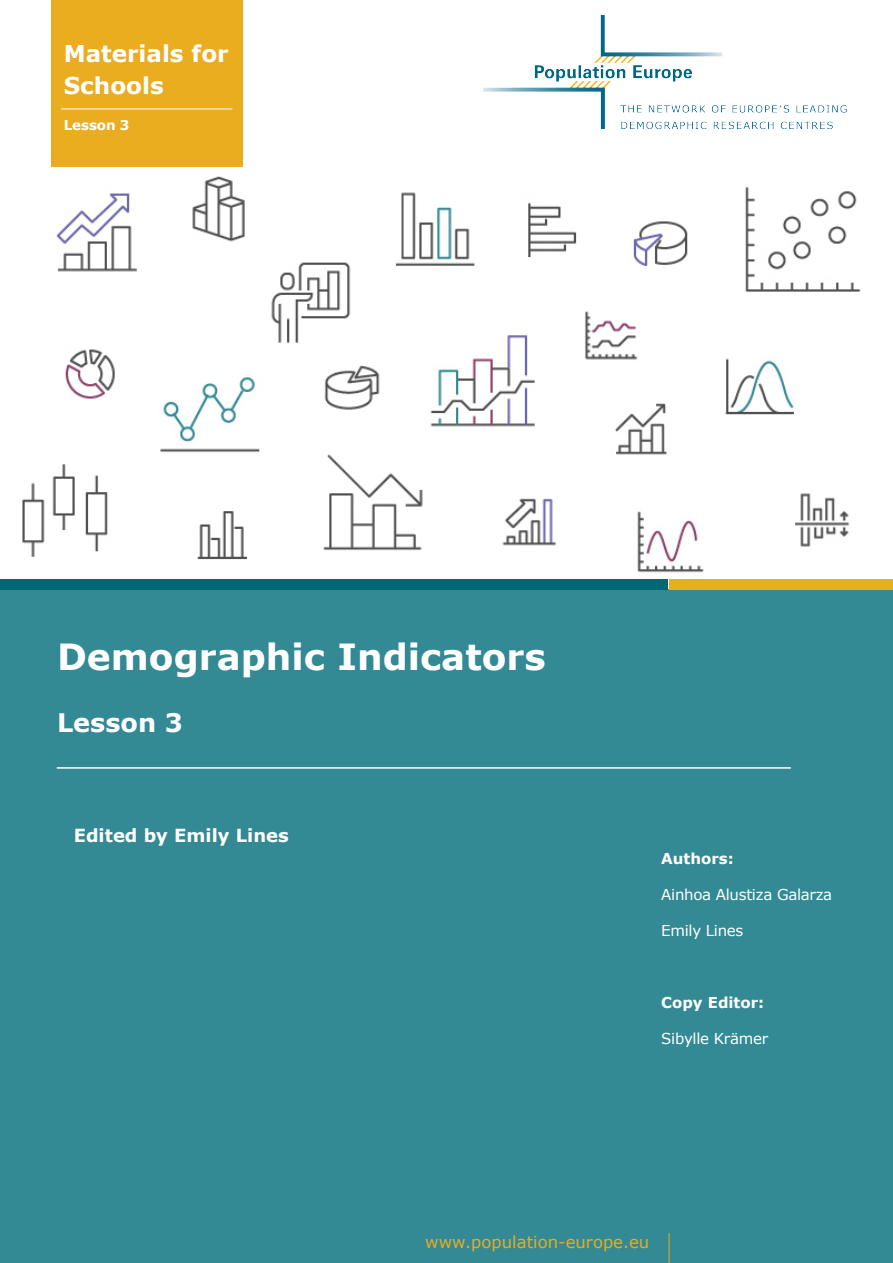
<style>
.page{position:relative;width:893px;height:1263px;background:#fff}
.page>*{position:absolute;margin:0;border:0;box-sizing:border-box;transform-origin:0 0}
.Titel_der_Ausgabe{font:700 36px "Verdana";color:#fff}
.Titel_der_Ausgabe-2{font:700 25.5px "Verdana";color:#fff}
.t1{font:700 23.1px/32.4px "Verdana";color:#fff}
.Titel_Fließtext_weiß{font:700 18px "Verdana";color:#fff}
.t2{font:16.5px "Verdana";color:#eaad20}
.Titel_Fließtext_blau{font:15px "Verdana";letter-spacing:-.02em;color:#fff}
.t3{font:700 15px "Verdana";color:#fff}
.t4{font:700 13.5px "Verdana";letter-spacing:-.01em;color:#fff}
</style>
<div class="page">
<img style="left:22px;top:166px;width:839px;height:407px">
<div style="left:0;top:590px;width:893px;height:673px;background:#338994"></div>
<div style="left:669px;top:579px;width:224px;height:11px;background:#eaad20"></div>
<hr style="left:669px;top:1233px;width:1px;height:30px;background:#eaad20">
<div style="left:0;top:579px;width:668px;height:11px;background:#006773"></div>
<img style="left:483px;top:16px;width:364px;height:113px">
<div style="left:51px;top:0;width:192px;height:166px;background:#eaad20"></div>
<hr style="left:61px;top:109px;width:171px;height:1px;background:#fff">
<hr style="left:57px;top:767px;width:734px;height:2px;background:#fff">
<p class="t1" style="left:64px;top:37px;width:166px">Materials for<br>Schools</p>
<p class="t4" style="left:64px;top:115px;width:67px">Lesson 3</p>
<p class="Titel_der_Ausgabe" style="left:57px;top:632px;width:490px">Demographic Indicators</p>
<p class="Titel_der_Ausgabe-2" style="left:57px;top:704px;width:127px">Lesson 3</p>
<p class="Titel_Fließtext_weiß" style="left:74px;top:822px;width:216px">Edited by Emily Lines</p>
<p class="t3" style="left:661px;top:848px;width:74px">Authors:</p>
<p class="Titel_Fließtext_blau" style="left:661px;top:884px;width:173px">Ainhoa Alustiza Galarza</p>
<p class="Titel_Fließtext_blau" style="left:661px;top:920px;width:84px">Emily Lines</p>
<p class="t3" style="left:661px;top:992px;width:105px">Copy Editor:</p>
<p class="Titel_Fließtext_blau" style="left:661px;top:1028px;width:108px">Sibylle Krämer</p>
<p class="t2" style="left:425px;top:1230px;width:226px">www.population-europe.eu</p>
</div>
